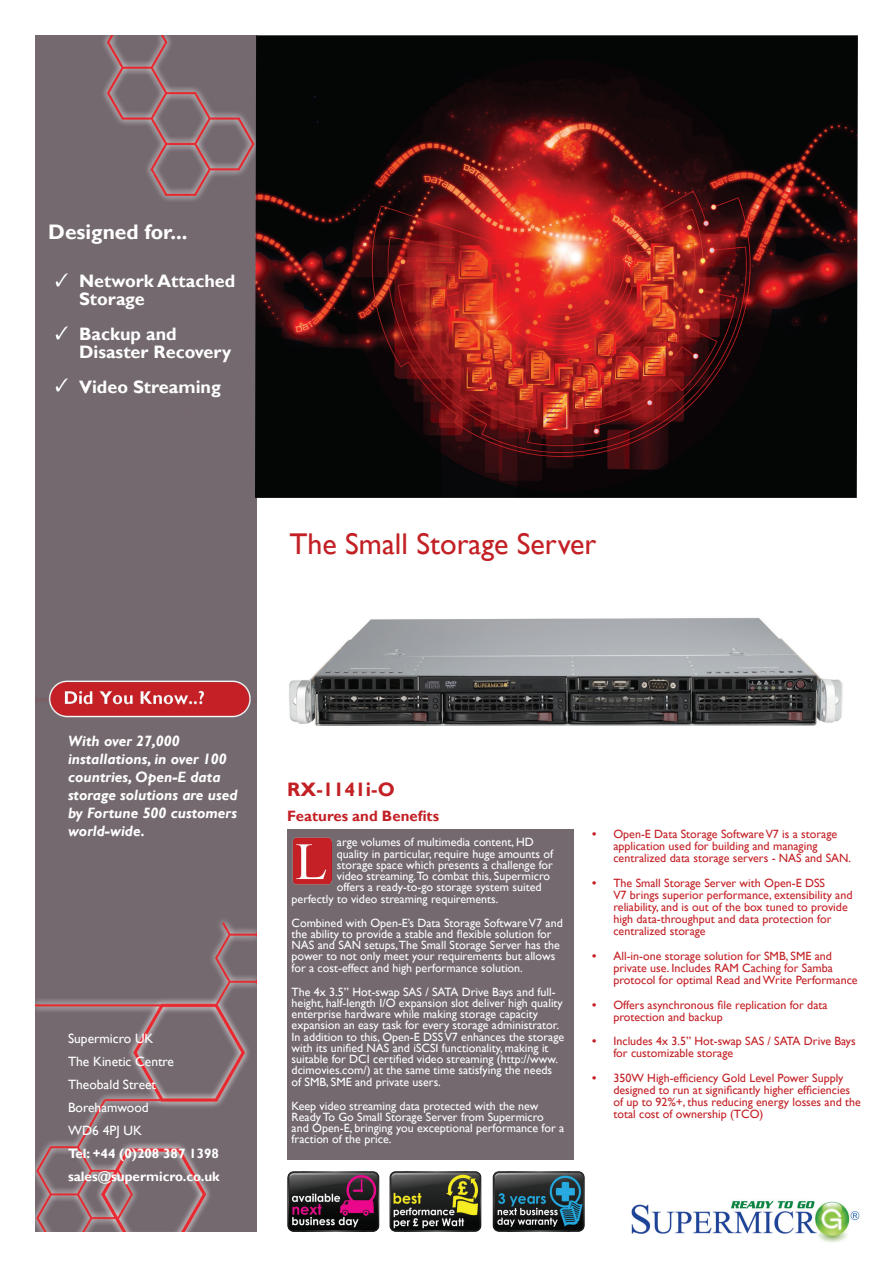
<style>
.page{position:relative;width:893px;height:1263px;background:#fff}
.page>*{position:absolute;margin:0;border:0;box-sizing:border-box;transform-origin:0 0}
.t1{font:30px "Gill Sans";color:#c32025}
.t2{font:700 21px "Gill Sans";color:#fff}
.t3{font:700 19.5px "Gill Sans";color:#c32025}
.t4{font:700 18px/18px "Gill Sans";color:#fff}
.t5{font:italic 700 15px/18px "Gill Sans";color:#fff}
.t6{font:700 15px "Gill Sans";color:#c32025}
.t7{font:13.5px/23px "Gill Sans";color:#fff}
.t8{font:12px/11.2px "Gill Sans";color:#fff}
.t9{font:12px/12px "Gill Sans";color:#c32025}
.s1{font-weight:700}
</style>
<div class="page">
<img style="left:35px;top:36px;width:221px;height:1195px">
<img style="left:255px;top:35px;width:603px;height:463px">
<img style="left:289px;top:617px;width:554px;height:109px">
<img style="left:631px;top:1200px;width:229px;height:43px">
<img style="left:287px;top:1172px;width:298px;height:59px">
<img style="left:44px;top:676px;width:210px;height:47px">
<div style="left:287px;top:830px;width:287px;height:330px;background:#73696f"></div>
<img style="left:293px;top:837px;width:38px;height:48px">
<img style="left:48px;top:266px;width:27px;height:29px">
<img style="left:48px;top:319px;width:27px;height:29px">
<img style="left:48px;top:371px;width:27px;height:29px">
<p class="t2" style="left:48px;top:219px;width:141px">Designed for...</p>
<p class="t4" style="left:79px;top:272px;width:158px">Network Attached<br>Storage</p>
<p class="t4" style="left:79px;top:325px;width:154px">Backup and<br>Disaster Recovery</p>
<p class="t4" style="left:79px;top:378px;width:143px">Video Streaming</p>
<p class="t1" style="left:289px;top:526px;width:309px">The Small Storage Server</p>
<p class="t5" style="left:68px;top:732px;width:171px">With over 27,000 installations, in over 100 countries, Open-E data storage solutions are used by Fortune 500 customers world-wide.</p>
<p class="t7" style="left:68px;top:1027px;width:153px">Supermicro UK<br>The Kinetic Centre<br>Theobald Street<br>Borehamwood<br>WD6 4PJ UK<br><span class="s1">Tel: +44 (0)208 387 1398 sales@supermicro.co.uk</span></p>
<p class="t3" style="left:287px;top:777px;width:109px">RX-1141i-O</p>
<p class="t6" style="left:287px;top:807px;width:153px">Features and Benefits</p>
<p class="t8" style="left:337px;top:837px;width:198px">arge volumes of multimedia content, HD</p>
<p class="t8" style="left:337px;top:848px;width:218px">quality in particular, require huge amounts of</p>
<p class="t8" style="left:337px;top:859px;width:218px">storage space which presents a challenge for</p>
<p class="t8" style="left:337px;top:871px;width:215px">video streaming.To combat this, Supermicro</p>
<p class="t8" style="left:337px;top:882px;width:206px">offers a ready-to-go storage system suited</p>
<p class="t8" style="left:292px;top:893px;width:208px">perfectly to video streaming requirements.</p>
<p class="t8" style="left:292px;top:917px;width:273px">Combined with Open-E’s Data Storage Software V7 and the ability to provide a stable and flexible solution for NAS and SAN setups,The Small Storage Server has the power to not only meet your requirements but allows for a cost-effect and high performance solution.</p>
<p class="t8" style="left:292px;top:986px;width:274px">The 4x 3.5” Hot-swap SAS / SATA Drive Bays and full&shy;height, half-length I/O expansion slot deliver high quality enterprise hardware while making storage capacity expansion an easy task for every storage administrator.<br>In addition to this, Open-E DSS V7 enhances the storage with its unified NAS and iSCSI functionality, making it suitable for DCI certified video streaming (http://www. dcimovies.com/) at the same time satisfying the needs of SMB, SME and private users.</p>
<p class="t8" style="left:292px;top:1100px;width:274px">Keep video streaming data protected with the new Ready To Go Small Storage Server from Supermicro<br>and Open-E, bringing you exceptional performance for a fraction of the price.</p>
<p class="t9" style="left:613px;top:828px;width:239px;text-indent:-21px"><span class="s1">•</span> Open-E Data Storage Software V7 is a storage application used for building and managing centralized data storage servers - NAS and SAN.</p>
<p class="t9" style="left:613px;top:877px;width:241px;text-indent:-21px"><span class="s1">•</span> The Small Storage Server with Open-E DSS<br>V7 brings superior performance, extensibility and reliability, and is out of the box tuned to provide high data-throughput and data protection for centralized storage</p>
<p class="t9" style="left:613px;top:950px;width:246px;text-indent:-21px"><span class="s1">•</span> All-in-one storage solution for SMB, SME and private use. Includes RAM Caching for Samba protocol for optimal Read and Write Performance</p>
<p class="t9" style="left:613px;top:999px;width:216px;text-indent:-21px"><span class="s1">•</span> Offers asynchronous file replication for data protection and backup</p>
<p class="t9" style="left:613px;top:1035px;width:244px;text-indent:-21px"><span class="s1">•</span> Includes 4x 3.5” Hot-swap SAS / SATA Drive Bays for customizable storage</p>
<p class="t9" style="left:613px;top:1072px;width:249px;text-indent:-21px"><span class="s1">•</span> 350W High-efficiency Gold Level Power Supply designed to run at significantly higher efficiencies of up to 92%+, thus reducing energy losses and the total cost of ownership (TCO)</p>
</div>
